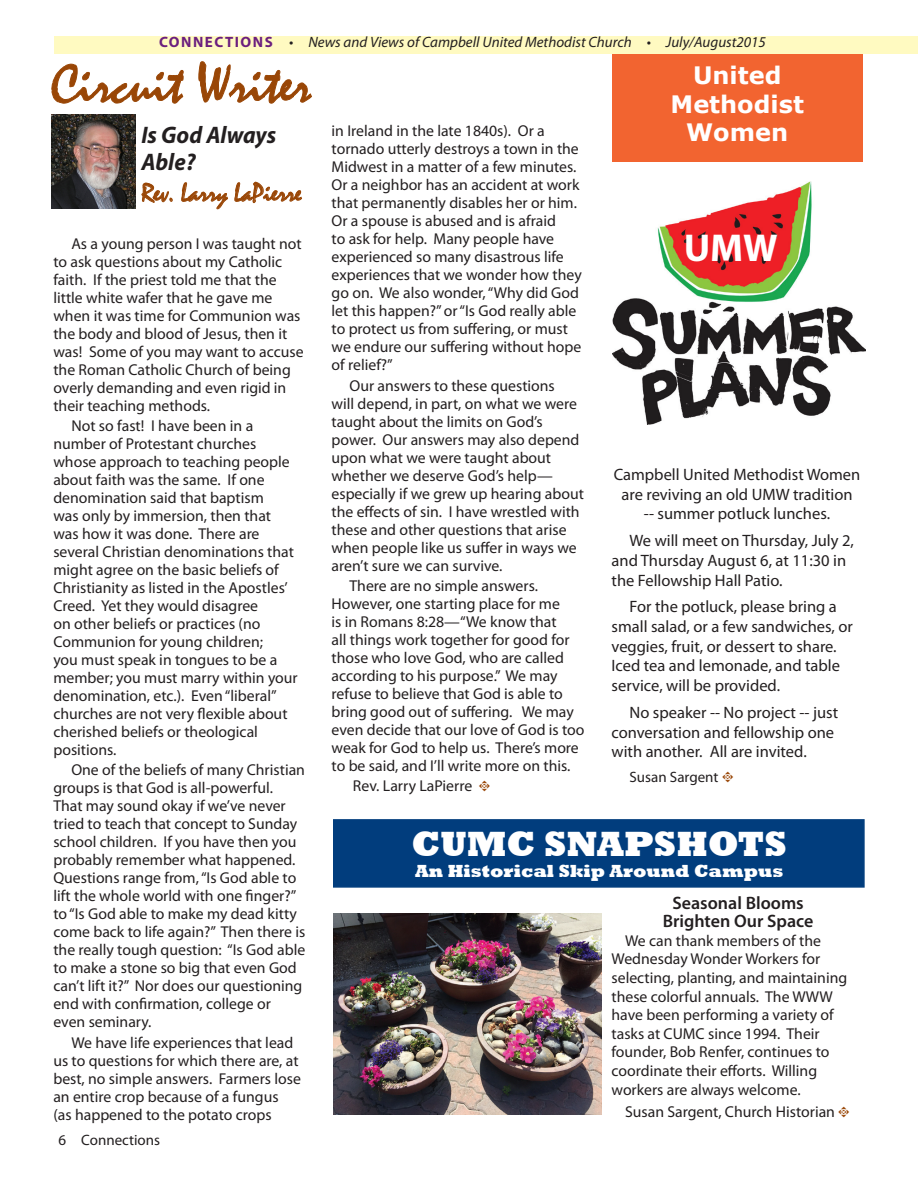
<style>
.page{position:relative;width:918px;height:1188px;background:#fff}
.page>*{position:absolute;margin:0;border:0;box-sizing:border-box;transform-origin:0 0}
.t1{font:56.1px "Mistral";color:#994606}
.t2{font:700 39px "Myriad Pro";color:#fff}
.t3{font:800 36px "Rockwell";color:#fff}
.t4{font:26.4px "Mistral";color:#994606}
.t5{font:700 24px/28.8px "Verdana";color:#fff;text-align:center}
.t6{font:italic 700 24px/26.4px "Myriad Pro";color:#231f20;scale:.95 1}
.t7{font:600 18px/18.6px "Myriad Pro";color:#231f20;text-align:center}
.t8{font:800 18px "Rockwell";color:#fff}
.t9{font:16.5px/19.8px "Myriad Pro";color:#231f20}
.t10{font:15.75px/18px "Myriad Pro";color:#231f20}
.t11{font:italic 15px "Myriad Pro";color:#231f20}
.t12{font:15px "Myriad Pro";color:#231f20}
.s1{font-weight:700;font-style:normal;color:#6b1f7e}
.s2{font-family:"Type Embellishments One Let Plain";font-size:15px;color:#994606}
.s3{font-family:"Type Embellishments One Let Plain";color:#994606}
</style>
<div class="page">
<div style="left:55px;top:36px;width:863px;height:18px;background:#fffac1"></div>
<svg style="left:51px;top:64px;width:133px;height:40px"></svg>
<svg style="left:199px;top:61px;width:113px;height:43px"></svg>
<svg style="left:142px;top:183px;width:31px;height:20px"></svg>
<svg style="left:181px;top:182px;width:47px;height:27px"></svg>
<svg style="left:235px;top:182px;width:67px;height:21px"></svg>
<img style="left:51px;top:115px;width:84px;height:93px">
<div style="left:333px;top:819px;width:532px;height:69px;background:#013d7d;border:2px solid #013d7d"></div>
<img style="left:333px;top:913px;width:269px;height:202px">
<div style="left:612px;top:54px;width:251px;height:107px;background:#f26430"></div>
<img style="left:612px;top:181px;width:253px;height:243px">
<p class="t11" style="left:159px;top:33px;width:609px"><span class="s1">CONNECTIONS</span> • News and Views of Campbell United Methodist Church • July/August2015</p>
<h1 class="t1" style="left:51px;top:53px;width:262px">Circuit Writer</h1>
<h3 class="t5" style="left:671px;top:60px;width:135px">United<br>Methodist<br>Women</h3>
<p class="t10" style="left:332px;top:122px;width:252px">in Ireland in the late 1840s). Or a tornado utterly destroys a town in the Midwest in a matter of a few minutes.<br>Or a neighbor has an accident at work that permanently disables her or him.<br>Or a spouse is abused and is afraid<br>to ask for help. Many people have experienced so many disastrous life experiences that we wonder how they go on. We also wonder, “Why did God let this happen?” or “Is God really able to protect us from suffering, or must we endure our suffering without hope of relief?”</p>
<p class="t10" style="left:332px;top:376px;width:254px;text-indent:18px">Our answers to these questions<br>will depend, in part, on what we were taught about the limits on God’s power. Our answers may also depend upon what we were taught about whether we deserve God’s help— especially if we grew up hearing about the effects of sin. I have wrestled with these and other questions that arise when people like us suffer in ways we aren’t sure we can survive.</p>
<p class="t10" style="left:332px;top:577px;width:255px;text-indent:18px">There are no simple answers.<br>However, one starting place for me<br>is in Romans 8:28—“We know that<br>all things work together for good for those who love God, who are called according to his purpose.” We may refuse to believe that God is able to bring good out of suffering. We may even decide that our love of God is too weak for God to help us. There’s more to be said, and I’ll write more on this.</p>
<p class="t10" style="left:353px;top:777px;width:139px">Rev. Larry LaPierre <span class="s2">t</span></p>
<h3 class="t3" style="left:412px;top:823px;width:377px">CUMC SNAPSHOTS</h3>
<p class="t8" style="left:415px;top:861px;width:370px">An Historical Skip Around Campus</p>
<p class="t7" style="left:663px;top:893px;width:152px">Seasonal Blooms<br>Brighten Our Space</p>
<p class="t10" style="left:612px;top:931px;width:237px;line-height:18.6px;text-indent:13px">We can thank members of the<br>Wednesday Wonder Workers for selecting, planting, and maintaining these colorful annuals. The WWW have been performing a variety of tasks at CUMC since 1994. Their founder, Bob Renfer, continues to coordinate their efforts. Willing workers are always welcome.</p>
<p class="t10" style="left:625px;top:1102px;width:226px">Susan Sargent, Church Historian <span class="s2">t</span></p>
<h3 class="t6" style="left:141px;top:121px;width:144px">Is God Always<br>Able?</h3>
<h3 class="t4" style="left:141px;top:178px;width:162px">Rev. Larry LaPierre</h3>
<h2 class="t2" style="left:684px;top:222px;width:96px">UMW</h2>
<p class="t10" style="left:53px;top:234px;width:252px;text-indent:18px">As a young person I was taught not to ask questions about my Catholic faith. If the priest told me that the little white wafer that he gave me when it was time for Communion was the body and blood of Jesus, then it was! Some of you may want to accuse the Roman Catholic Church of being overly demanding and even rigid in their teaching methods.</p>
<p class="t10" style="left:53px;top:416px;width:246px;text-indent:18px">Not so fast! I have been in a number of Protestant churches whose approach to teaching people about faith was the same. If one denomination said that baptism<br>was only by immersion, then that was how it was done. There are several Christian denominations that might agree on the basic beliefs of<br>Christianity as listed in the Apostles’<br>Creed. Yet they would disagree<br>on other beliefs or practices (no<br>Communion for young children;<br>you must speak in tongues to be a member; you must marry within your denomination, etc.). Even “liberal” churches are not very flexible about cherished beliefs or theological positions.</p>
<p class="t10" style="left:53px;top:761px;width:253px;text-indent:18px">One of the beliefs of many Christian groups is that God is all-powerful.<br>That may sound okay if we’ve never tried to teach that concept to Sunday school children. If you have then you probably remember what happened.<br>Questions range from, “Is God able to lift the whole world with one finger?” to “Is God able to make my dead kitty come back to life again?” Then there is the really tough question: “Is God able to make a stone so big that even God can’t lift it?” Nor does our questioning end with confirmation, college or even seminary.</p>
<p class="t10" style="left:53px;top:1033px;width:249px;text-indent:18px">We have life experiences that lead us to questions for which there are, at best, no simple answers. Farmers lose an entire crop because of a fungus<br>(as happened to the potato crops</p>
<p class="t9" style="left:614px;top:464px;width:248px;text-align:center">Campbell United Methodist Women are reviving an old UMW tradition<br>-- summer potluck lunches.</p>
<p class="t9" style="left:612px;top:530px;width:244px;text-indent:18px">We will meet on Thursday, July 2, and Thursday August 6, at 11:30 in the Fellowship Hall Patio.</p>
<p class="t9" style="left:612px;top:596px;width:243px;text-indent:18px">For the potluck, please bring a small salad, or a few sandwiches, or veggies, fruit, or dessert to share.<br>Iced tea and lemonade, and table service, will be provided.</p>
<p class="t9" style="left:612px;top:702px;width:228px;text-indent:18px">No speaker -- No project -- just conversation and fellowship one with another. All are invited.</p>
<p class="t12" style="left:630px;top:768px;width:106px">Susan Sargent <span class="s3">t</span></p>
<p class="t12" style="left:59px;top:1131px;width:103px">6 Connections</p>
</div>
